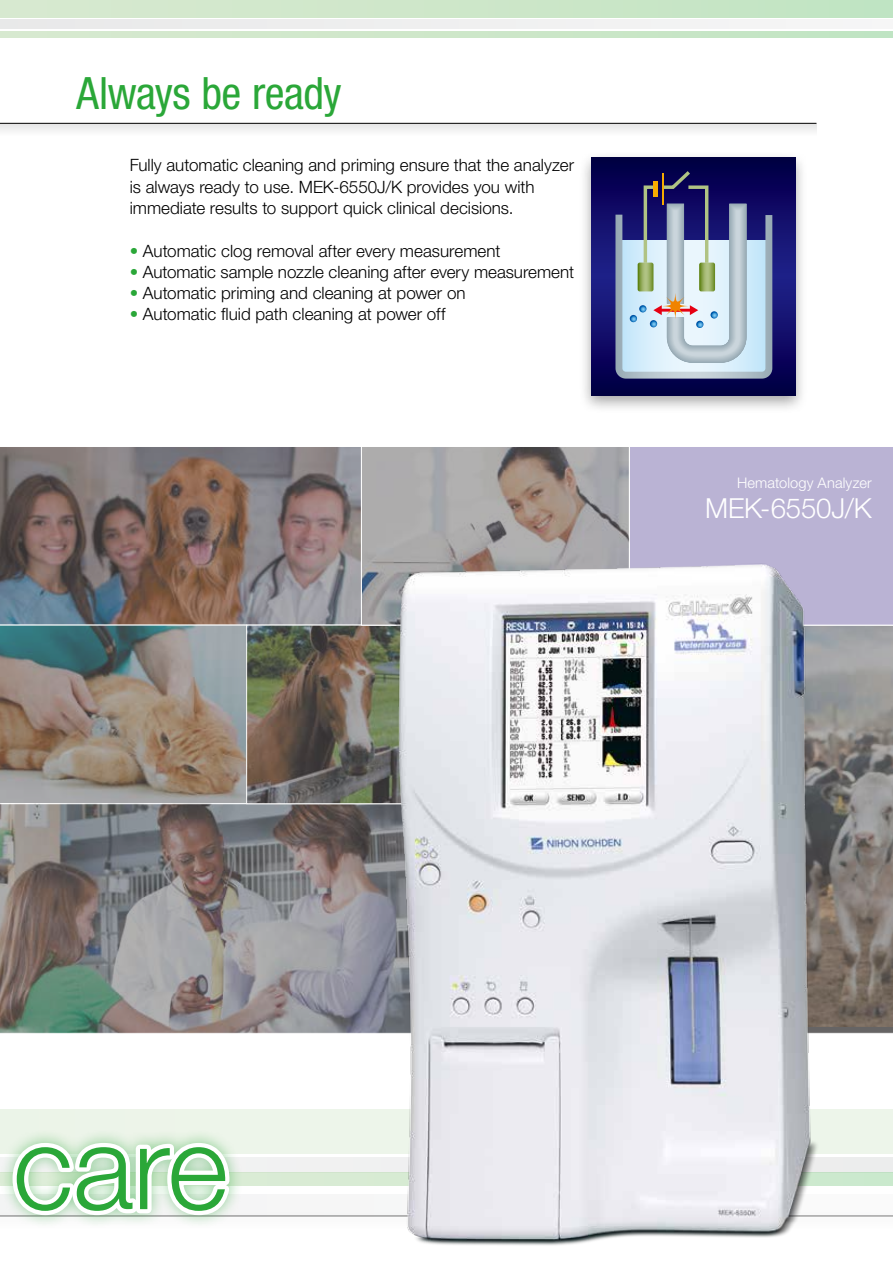
<style>
.page{position:relative;width:893px;height:1263px;background:#fff}
.page>*{position:absolute;margin:0;border:0;box-sizing:border-box;transform-origin:0 0}
.t1{font:300 116.7px "Helvetica Neue LT Std";color:#2aa738}
.t2{font:condensed 44.7px "Helvetica Neue LT Std";letter-spacing:-.01em;color:#2aa738}
.t3{font:300 27.6px "Helvetica Neue LT Std";letter-spacing:-.005em;color:#fff}
.t4{font:300 16.95px/21.3px "Helvetica Neue LT Std";color:#000}
.t5{font:300 14.55px "Helvetica Neue LT Std";letter-spacing:.01em;color:#fff}
.s1{color:#2aa738}
</style>
<div class="page">
<svg style="left:0;top:447px;width:361px;height:178px"></svg>
<svg style="left:0;top:625px;width:246px;height:178px"></svg>
<svg style="left:0;top:803px;width:348px;height:231px"></svg>
<svg style="left:842px;top:625px;width:51px;height:409px"></svg>
<svg style="left:248px;top:627px;width:100px;height:175px"></svg>
<div style="left:630px;top:447px;width:263px;height:178px;background:#bab3d4"></div>
<svg style="left:363px;top:448px;width:265px;height:79px;fill:#adabac"></svg>
<div style="left:0;top:1211px;width:893px;height:19px;background:#000;opacity:.35"></div>
<div style="left:0;top:20px;width:893px;height:8px;background:#efeff0"></div>
<div style="left:0;top:1157px;width:893px;height:15px;background:#f1f1f1"></div>
<div style="left:0;top:1194px;width:893px;height:22px;background:#f6f6f6"></div>
<svg style="left:243px;top:1172px;width:650px;height:14px"></svg>
<div style="left:0;top:1110px;width:893px;height:43px;background:#edf5ea"></div>
<div style="left:0;top:0;width:893px;height:17px;background:linear-gradient(to right,#d9e9d0,#c1e4c3)"></div>
<svg style="left:0;top:31px;width:893px;height:7px"></svg>
<div style="left:0;top:123px;width:816px;height:13px;background:#f1f1f1"></div>
<hr style="left:0;top:123px;width:816px;height:1px;background:#000">
<div style="left:578px;top:150px;width:230px;height:264px;background:#000;opacity:.35"></div>
<svg style="left:591px;top:157px;width:204px;height:238px"></svg>
<svg style="left:615px;top:167px;width:157px;height:212px"></svg>
<img style="left:348px;top:527px;width:494px;height:719px">
<div style="left:0;top:1106px;width:243px;height:143px;background:#2aa738;opacity:.5"></div>
<svg style="left:8px;top:1139px;width:228px;height:80px"></svg>
<h2 class="t2" style="left:77px;top:68px;width:267px">Always be ready</h2>
<p class="t4" style="left:130px;top:154px;width:446px">Fully automatic cleaning and priming ensure that the analyzer is always ready to use. MEK-6550J/K provides you with immediate results to support quick clinical decisions.</p>
<p class="t4" style="left:130px;top:239px;width:372px"><span class="s1">•</span> Automatic clog removal after every measurement</p>
<p class="t4" style="left:130px;top:261px;width:446px"><span class="s1">•</span> Automatic sample nozzle cleaning after every measurement</p>
<p class="t4" style="left:130px;top:282px;width:337px"><span class="s1">•</span> Automatic priming and cleaning at power on</p>
<p class="t4" style="left:130px;top:303px;width:317px"><span class="s1">•</span> Automatic fluid path cleaning at power off</p>
<p class="t5" style="left:737px;top:474px;width:136px">Hematology Analyzer</p>
<h3 class="t3" style="left:705px;top:491px;width:168px">MEK-6550J/K</h3>
<h1 class="t1" style="left:13px;top:1096px;width:217px">care</h1>
</div>
